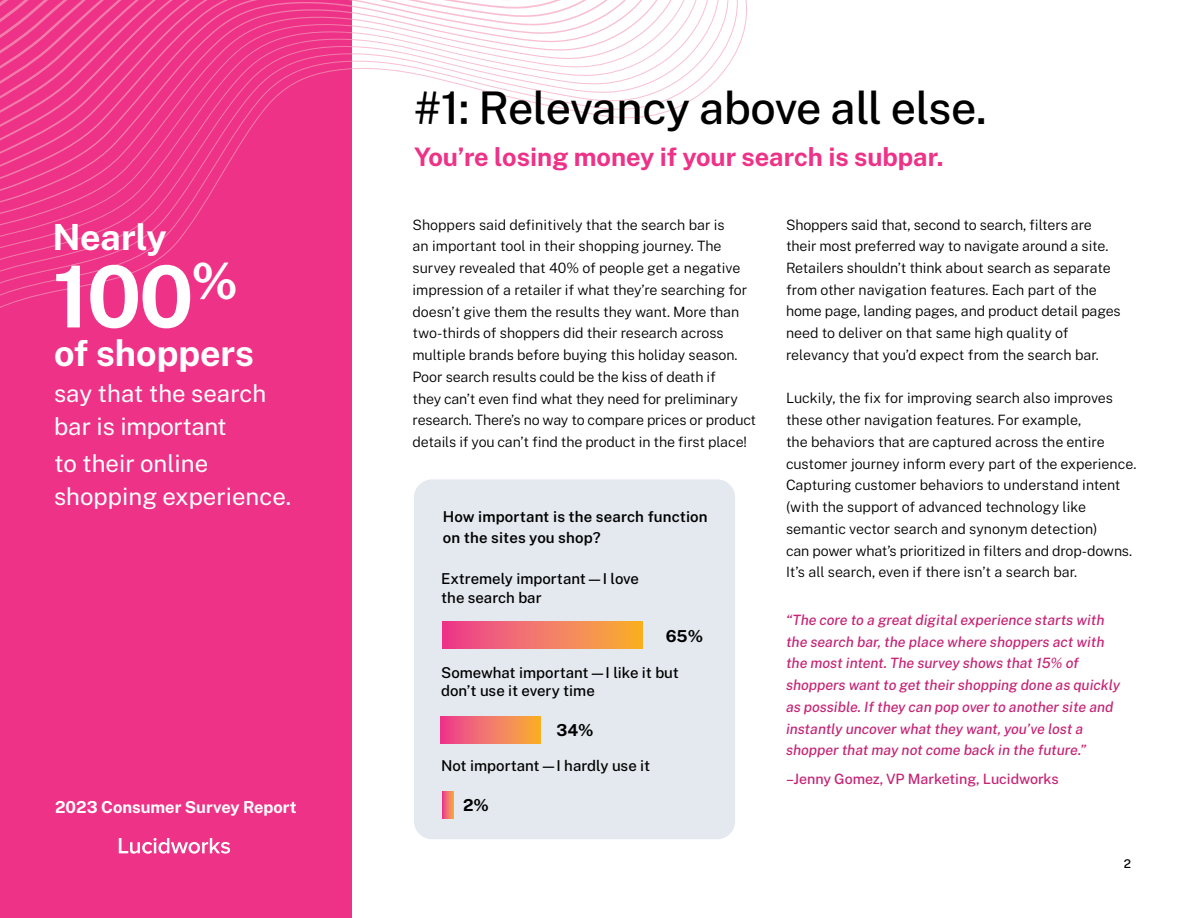
<style>
.page{position:relative;width:1188px;height:918px;background:#fff}
.page>*{position:absolute;margin:0;border:0;box-sizing:border-box;transform-origin:0 0}
.t1{font:700 85.5px "Public Sans";color:#fff}
.t2{font:500 45px "Public Sans";letter-spacing:-.02em;color:#000}
.t3{font:700 36px "Public Sans";color:#fff}
.t4{font:700 25.5px "Public Sans";color:#ed3288}
.t5{font:24px/33px "Public Sans";color:#fff}
.t6{font:700 16.5px "Public Sans";color:#fff}
.t7{font:700 16.5px "Public Sans";color:#000}
.t8{font:500 15px/18.8px "Public Sans";color:#000}
.t9{font:600 15px/21px "Public Sans";letter-spacing:.01em;color:#000}
.t10{font:300 14.25px/21.8px "Public Sans";letter-spacing:-.005em;color:#000}
.t11{font:italic 500 14.25px/21.8px "Public Sans";letter-spacing:-.005em;color:#c52575}
.t12{font:500 14.25px "Public Sans";letter-spacing:-.005em;color:#c52575}
.t13{font:500 12px "Public Sans";color:#000}
</style>
<div class="page">
<div style="left:0;top:0;width:351px;height:918px;background:#ed3288"></div>
<svg style="left:0;top:4px;width:494px;height:259px"></svg>
<svg style="left:0;top:3px;width:485px;height:248px"></svg>
<svg style="left:0;top:2px;width:476px;height:237px"></svg>
<svg style="left:0;top:0;width:467px;height:227px"></svg>
<svg style="left:119px;top:838px;width:111px;height:16px"></svg>
<div style="left:414px;top:479px;width:321px;height:360px;background:#e3e9ef;border-radius:18px"></div>
<svg style="left:442px;top:621px;width:200px;height:27px;background:#f27764"></svg>
<svg style="left:441px;top:716px;width:100px;height:27px;background:#f27764"></svg>
<svg style="left:442px;top:791px;width:12px;height:27px"></svg>
<h3 class="t3" style="left:53px;top:211px;width:116px">Nearly</h3>
<h1 class="t1" style="left:53px;top:235px;width:187px">100<sup>%</sup></h1>
<h3 class="t3" style="left:54px;top:327px;width:202px">of shoppers</h3>
<h3 class="t5" style="left:54px;top:376px;width:214px">say that the search bar is important</h3>
<h3 class="t5" style="left:54px;top:445px;width:239px">to their online shopping experience.</h3>
<p class="t6" style="left:55px;top:795px;width:243px">2023 Consumer Survey Report</p>
<h2 class="t2" style="left:414px;top:75px;width:574px">#1: Relevancy above all else.</h2>
<h3 class="t4" style="left:414px;top:139px;width:531px">You’re losing money if your search is subpar.</h3>
<p class="t10" style="left:413px;top:213px;width:345px">Shoppers said definitively that the search bar is<br>an important tool in their shopping journey. The survey revealed that 40% of people get a negative impression of a retailer if what they’re searching for doesn’t give them the results they want. More than two-thirds of shoppers did their research across multiple brands before buying this holiday season.<br>Poor search results could be the kiss of death if<br>they can’t even find what they need for preliminary research. There’s no way to compare prices or product details if you can’t find the product in the first place!</p>
<p class="t9" style="left:443px;top:505px;width:266px">How important is the search function on the sites you shop?</p>
<p class="t8" style="left:441px;top:568px;width:199px">Extremely important—I love the search bar</p>
<p class="t7" style="left:666px;top:624px;width:39px">65%</p>
<p class="t8" style="left:441px;top:662px;width:239px">Somewhat important—I like it but don’t use it every time</p>
<p class="t7" style="left:557px;top:718px;width:39px">34%</p>
<p class="t8" style="left:441px;top:756px;width:211px">Not important—I hardly use it</p>
<p class="t7" style="left:463px;top:793px;width:27px">2%</p>
<p class="t10" style="left:786px;top:213px;width:336px">Shoppers said that, second to search, filters are their most preferred way to navigate around a site.<br>Retailers shouldn’t think about search as separate from other navigation features. Each part of the home page, landing pages, and product detail pages need to deliver on that same high quality of relevancy that you’d expect from the search bar.</p>
<p class="t10" style="left:786px;top:387px;width:352px">Luckily, the fix for improving search also improves these other navigation features. For example,<br>the behaviors that are captured across the entire customer journey inform every part of the experience.<br>Capturing customer behaviors to understand intent (with the support of advanced technology like semantic vector search and synonym detection)<br>can power what’s prioritized in filters and drop-downs.<br>It’s all search, even if there isn’t a search bar.</p>
<p class="t11" style="left:786px;top:609px;width:336px">“The core to a great digital experience starts with the search bar, the place where shoppers act with the most intent. The survey shows that 15% of shoppers want to get their shopping done as quickly as possible. If they can pop over to another site and instantly uncover what they want, you’ve lost a shopper that may not come back in the future.”</p>
<p class="t12" style="left:786px;top:768px;width:274px">–Jenny Gomez, VP Marketing, Lucidworks</p>
<p class="t13" style="left:1124px;top:855px;width:9px">2</p>
</div>
